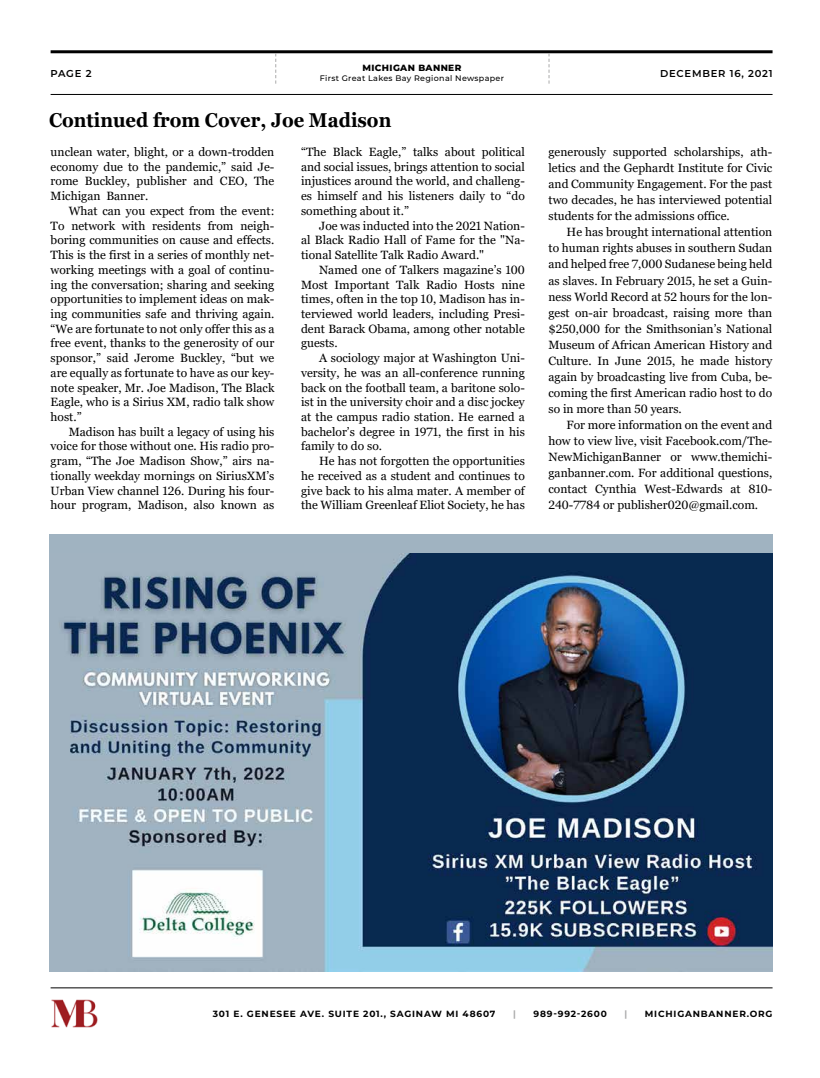
<style>
.page{position:relative;width:820px;height:1078px;background:#fff}
.page>*{position:absolute;margin:0;border:0;box-sizing:border-box;transform-origin:0 0}
.t1{font:700 20px "Georgia";color:#000;scale:.92 1}
.t2{font:12px/14.7px "Georgia";color:#000;text-align:justify}
.t3{font:600 10px "Montserrat";letter-spacing:.075em;color:#000101}
.t4{font:700 9px "Montserrat";letter-spacing:.09em;color:#000}
.t5{font:800 9px "Montserrat";letter-spacing:.04em;color:#000101}
.t6{font:700 9px "Montserrat";color:#aaaaab}
.t7{font:500 8px "Montserrat";letter-spacing:.04em;color:#000101}
</style>
<div class="page">
<hr style="left:51px;top:50px;width:721px;height:3px;background:#000">
<hr style="left:51px;top:94px;width:721px;height:1px;background:#000">
<svg style="left:548px;top:53px;width:1px;height:31px"></svg>
<svg style="left:275px;top:53px;width:1px;height:31px"></svg>
<hr style="left:51px;top:987px;width:721px;height:1px;background:#000">
<img style="left:51px;top:999px;width:47px;height:29px">
<div style="left:49px;top:534px;width:723px;height:437px;background:#a0b3c1"></div>
<img style="left:61px;top:553px;width:711px;height:418px">
<p class="t3" style="left:51px;top:66px;width:42px">PAGE 2</p>
<p class="t5" style="left:362px;top:62px;width:100px">MICHIGAN BANNER</p>
<p class="t7" style="left:320px;top:73px;width:186px">First Great Lakes Bay Regional Newspaper</p>
<p class="t3" style="left:660px;top:66px;width:114px">DECEMBER 16, 2021</p>
<h1 class="t1" style="left:49px;top:107px;width:373px">Continued from Cover, Joe Madison</h1>
<p class="t2" style="left:51px;top:145px;width:225px">unclean water, blight, or a down-trodden economy due to the pandemic,” said Je&shy;rome Buckley, publisher and CEO, The Michigan Banner.</p>
<p class="t2" style="left:51px;top:204px;width:225px;text-indent:18px">What can you expect from the event:<br>To network with residents from neigh&shy;boring communities on cause and effects.<br>This is the first in a series of monthly net&shy;working meetings with a goal of continu&shy;ing the conversation; sharing and seeking opportunities to implement ideas on mak&shy;ing communities safe and thriving again. “We are fortunate to not only offer this as a free event, thanks to the generosity of our sponsor,” said Jerome Buckley, “but we are equally as fortunate to have as our key&shy;note speaker, Mr. Joe Madison, The Black Eagle, who is a Sirius XM, radio talk show host.”</p>
<p class="t2" style="left:51px;top:424px;width:225px;text-indent:18px">Madison has built a legacy of using his voice for those without one. His radio pro&shy;gram, “The Joe Madison Show,” airs na&shy;tionally weekday mornings on SiriusXM’s Urban View channel 126. During his four&shy;hour program, Madison, also known as</p>
<p class="t2" style="left:301px;top:145px;width:225px">“The Black Eagle,” talks about political and social issues, brings attention to social injustices around the world, and challeng&shy;es himself and his listeners daily to “do something about it.”</p>
<p class="t2" style="left:301px;top:218px;width:225px;text-indent:18px">Joe was inducted into the 2021 Nation&shy;al Black Radio Hall of Fame for the "Na&shy;tional Satellite Talk Radio Award."</p>
<p class="t2" style="left:301px;top:262px;width:225px;text-indent:18px">Named one of Talkers magazine’s 100<br>Most Important Talk Radio Hosts nine times, often in the top 10, Madison has in&shy;terviewed world leaders, including Presi&shy;dent Barack Obama, among other notable guests.</p>
<p class="t2" style="left:301px;top:351px;width:225px;text-indent:18px">A sociology major at Washington Uni&shy;versity, he was an all-conference running back on the football team, a baritone solo&shy;ist in the university choir and a disc jockey at the campus radio station. He earned a bachelor’s degree in 1971, the first in his family to do so.</p>
<p class="t2" style="left:301px;top:454px;width:225px;text-indent:18px">He has not forgotten the opportunities he received as a student and continues to give back to his alma mater. A member of the William Greenleaf Eliot Society, he has</p>
<p class="t2" style="left:548px;top:144px;width:225px;line-height:16.1px">generously supported scholarships, ath&shy;letics and the Gephardt Institute for Civic and Community Engagement. For the past two decades, he has interviewed potential students for the admissions office.</p>
<p class="t2" style="left:548px;top:224px;width:225px;line-height:16.1px;text-indent:18px">He has brought international attention to human rights abuses in southern Sudan and helped free 7,000 Sudanese being held as slaves. In February 2015, he set a Guin&shy;ness World Record at 52 hours for the lon&shy;gest on-air broadcast, raising more than $250,000 for the Smithsonian’s National Museum of African American History and Culture. In June 2015, he made history again by broadcasting live from Cuba, be&shy;coming the first American radio host to do so in more than 50 years.</p>
<p class="t2" style="left:548px;top:417px;width:225px;line-height:16.1px;text-indent:18px">For more information on the event and how to view live, visit Facebook.com/The-NewMichiganBanner or www.themichi&shy;ganbanner.com. For additional questions, contact Cynthia West-Edwards at 810- 240-7784 or publisher020@gmail.com.</p>
<p class="t4" style="left:213px;top:1006px;width:284px">301 E. GENESEE AVE. SUITE 201., SAGINAW MI 48607</p>
<p class="t6" style="left:513px;top:1006px;width:4px">|</p>
<p class="t4" style="left:533px;top:1006px;width:75px">989-992-2600</p>
<p class="t6" style="left:624px;top:1006px;width:4px">|</p>
<p class="t4" style="left:644px;top:1006px;width:129px">MICHIGANBANNER.ORG</p>
</div>
